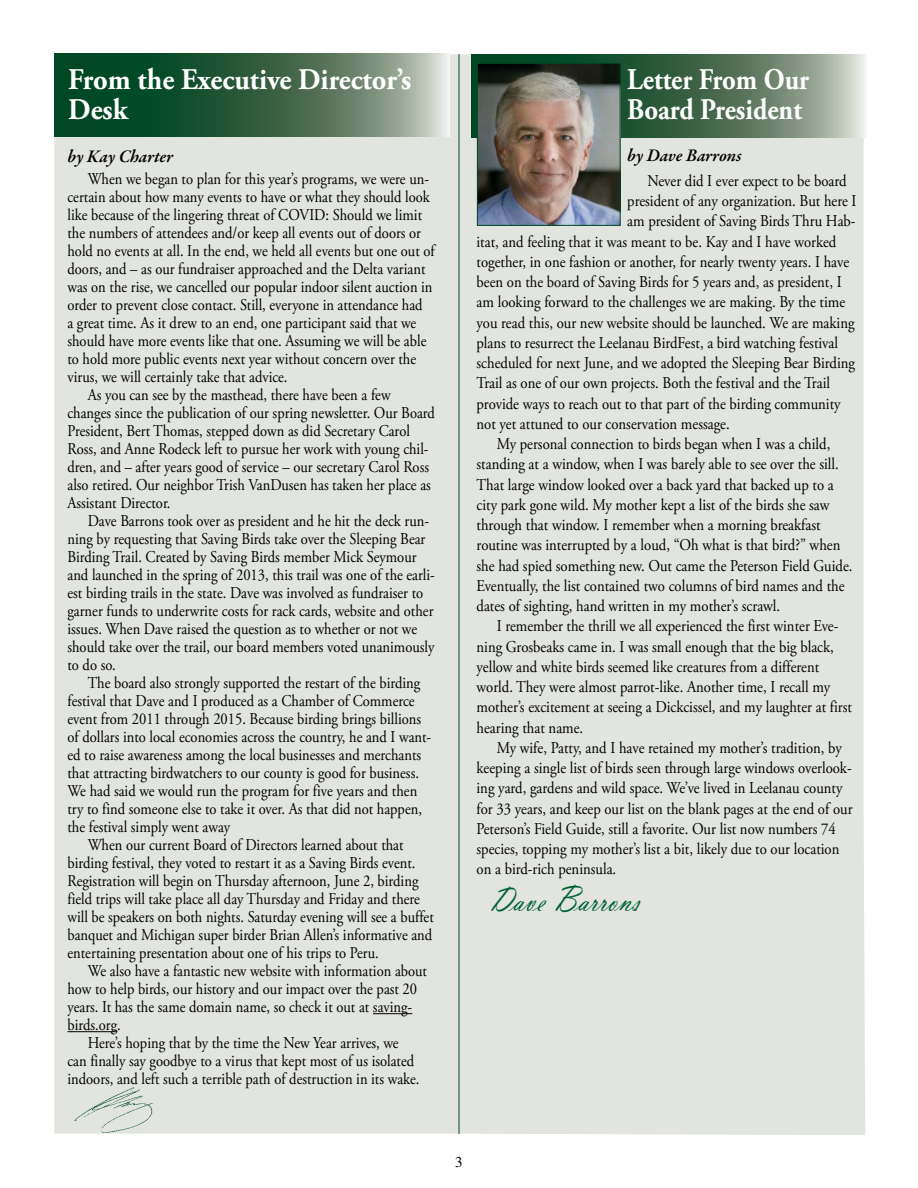
<style>
.page{position:relative;width:918px;height:1188px;background:#fff}
.page>*{position:absolute;margin:0;border:0;box-sizing:border-box;transform-origin:0 0}
.t1{font:37.5px "Vladimir Script";color:#006232;scale:.84 1}
.t2{font:700 30px/30px "Adobe Garamond Pro";color:#fff;scale:.95 1}
.t3{font:700 30px/30px "Adobe Garamond Pro";color:#fff;scale:.89 1}
.t4{font:italic 600 18px "Garamond Premr Pro";color:#000}
.t5{font:16.5px "Adobe Garamond Pro";color:#000;scale:.88 1}
.t6{font:16.5px "Adobe Garamond Pro";color:#000;scale:.89 1}
.t7{font:15px "Times";color:#000}
</style>
<div class="page">
<div style="left:54px;top:54px;width:811px;height:1081px;background:#e1e4df"></div>
<hr style="left:373px;top:1013px;width:39px;height:1px;background:#000">
<hr style="left:68px;top:1031px;width:49px;height:1px;background:#000">
<svg style="left:55px;top:53px;width:395px;height:83px;background:#416d51"></svg>
<svg style="left:471px;top:54px;width:395px;height:84px;background:#5d7d65"></svg>
<img style="left:479px;top:65px;width:139px;height:159px">
<div style="left:477px;top:63px;width:143px;height:163px;border:1px solid #004824"></div>
<img style="left:73px;top:1084px;width:84px;height:51px">
<hr style="left:459px;top:54px;width:1px;height:1080px;background:#004824">
<h2 class="t2" style="left:68px;top:65px;width:363px">From the Executive Director’s<br>Desk</h2>
<h2 class="t3" style="left:627px;top:65px;width:206px">Letter From Our<br>Board President</h2>
<p class="t4" style="left:627px;top:144px;width:116px">by Dave Barrons</p>
<p class="t6" style="left:647px;top:171px;width:225px">Never did I ever expect to be board</p>
<p class="t6" style="left:627px;top:191px;width:259px">president of any organization. But here I</p>
<p class="t6" style="left:627px;top:211px;width:258px">am president of Saving Birds Thru Hab-</p>
<p class="t6" style="left:477px;top:232px;width:406px">itat, and feeling that it was meant to be. Kay and I have worked</p>
<p class="t6" style="left:477px;top:252px;width:420px">together, in one fashion or another, for nearly twenty years. I have</p>
<p class="t6" style="left:477px;top:272px;width:412px">been on the board of Saving Birds for 5 years and, as president, I</p>
<p class="t6" style="left:477px;top:292px;width:416px">am looking forward to the challenges we are making. By the time</p>
<p class="t6" style="left:477px;top:313px;width:426px">you read this, our new website should be launched. We are making</p>
<p class="t6" style="left:477px;top:333px;width:408px">plans to resurrect the Leelanau BirdFest, a bird watching festival</p>
<p class="t6" style="left:477px;top:353px;width:427px">scheduled for next June, and we adopted the Sleeping Bear Birding</p>
<p class="t6" style="left:477px;top:373px;width:399px">Trail as one of our own projects. Both the festival and the Trail</p>
<p class="t6" style="left:477px;top:394px;width:411px">provide ways to reach out to that part of the birding community</p>
<p class="t6" style="left:477px;top:414px;width:286px">not yet attuned to our conservation message.</p>
<p class="t6" style="left:497px;top:434px;width:376px">My personal connection to birds began when I was a child,</p>
<p class="t6" style="left:477px;top:454px;width:409px">standing at a window, when I was barely able to see over the sill.</p>
<p class="t6" style="left:477px;top:475px;width:403px">That large window looked over a back yard that backed up to a</p>
<p class="t6" style="left:477px;top:495px;width:398px">city park gone wild. My mother kept a list of the birds she saw</p>
<p class="t6" style="left:477px;top:515px;width:388px">through that window. I remember when a morning breakfast</p>
<p class="t6" style="left:477px;top:535px;width:410px">routine was interrupted by a loud, “Oh what is that bird?” when</p>
<p class="t6" style="left:477px;top:556px;width:424px">she had spied something new. Out came the Peterson Field Guide.</p>
<p class="t6" style="left:477px;top:576px;width:415px">Eventually, the list contained two columns of bird names and the</p>
<p class="t6" style="left:477px;top:596px;width:343px">dates of sighting, hand written in my mother’s scrawl.</p>
<p class="t6" style="left:497px;top:616px;width:385px">I remember the thrill we all experienced the first winter Eve-</p>
<p class="t6" style="left:477px;top:637px;width:403px">ning Grosbeaks came in. I was small enough that the big black,</p>
<p class="t6" style="left:477px;top:657px;width:387px">yellow and white birds seemed like creatures from a different</p>
<p class="t6" style="left:477px;top:677px;width:399px">world. They were almost parrot-like. Another time, I recall my</p>
<p class="t6" style="left:477px;top:697px;width:423px">mother’s excitement at seeing a Dickcissel, and my laughter at first</p>
<p class="t6" style="left:477px;top:717px;width:121px">hearing that name.</p>
<p class="t6" style="left:497px;top:738px;width:389px">My wife, Patty, and I have retained my mother’s tradition, by</p>
<p class="t6" style="left:477px;top:758px;width:423px">keeping a single list of birds seen through large windows overlook-</p>
<p class="t6" style="left:477px;top:778px;width:413px">ing yard, gardens and wild space. We’ve lived in Leelanau county</p>
<p class="t6" style="left:477px;top:798px;width:424px">for 33 years, and keep our list on the blank pages at the end of our</p>
<p class="t6" style="left:477px;top:819px;width:405px">Peterson’s Field Guide, still a favorite. Our list now numbers 74</p>
<p class="t6" style="left:477px;top:839px;width:409px">species, topping my mother’s list a bit, likely due to our location</p>
<p class="t6" style="left:477px;top:859px;width:159px">on a bird-rich peninsula.</p>
<h1 class="t1" style="left:489px;top:877px;width:181px">Dave Barrons</h1>
<p class="t4" style="left:68px;top:145px;width:107px">by Kay Charter</p>
<p class="t5" style="left:88px;top:169px;width:389px">When we began to plan for this year’s programs, we were un-</p>
<p class="t5" style="left:67px;top:187px;width:413px">certain about how many events to have or what they should look</p>
<p class="t5" style="left:67px;top:205px;width:405px">like because of the lingering threat of COVID: Should we limit</p>
<p class="t5" style="left:67px;top:223px;width:403px">the numbers of attendees and/or keep all events out of doors or</p>
<p class="t5" style="left:67px;top:241px;width:419px">hold no events at all. In the end, we held all events but one out of</p>
<p class="t5" style="left:67px;top:259px;width:408px">doors, and – as our fundraiser approached and the Delta variant</p>
<p class="t5" style="left:67px;top:277px;width:416px">was on the rise, we cancelled our popular indoor silent auction in</p>
<p class="t5" style="left:67px;top:295px;width:405px">order to prevent close contact. Still, everyone in attendance had</p>
<p class="t5" style="left:67px;top:313px;width:398px">a great time. As it drew to an end, one participant said that we</p>
<p class="t5" style="left:67px;top:331px;width:409px">should have more events like that one. Assuming we will be able</p>
<p class="t5" style="left:67px;top:349px;width:398px">to hold more public events next year without concern over the</p>
<p class="t5" style="left:67px;top:367px;width:252px">virus, we will certainly take that advice.</p>
<p class="t5" style="left:88px;top:385px;width:346px">As you can see by the masthead, there have been a few</p>
<p class="t5" style="left:67px;top:403px;width:419px">changes since the publication of our spring newsletter. Our Board</p>
<p class="t5" style="left:67px;top:421px;width:391px">President, Bert Thomas, stepped down as did Secretary Carol</p>
<p class="t5" style="left:67px;top:439px;width:412px">Ross, and Anne Rodeck left to pursue her work with young chil-</p>
<p class="t5" style="left:67px;top:457px;width:412px">dren, and – after years good of service – our secretary Carol Ross</p>
<p class="t5" style="left:67px;top:475px;width:414px">also retired. Our neighbor Trish VanDusen has taken her place as</p>
<p class="t5" style="left:67px;top:493px;width:119px">Assistant Director.</p>
<p class="t5" style="left:88px;top:511px;width:390px">Dave Barrons took over as president and he hit the deck run-</p>
<p class="t5" style="left:67px;top:529px;width:408px">ning by requesting that Saving Birds take over the Sleeping Bear</p>
<p class="t5" style="left:67px;top:547px;width:398px">Birding Trail. Created by Saving Birds member Mick Seymour</p>
<p class="t5" style="left:67px;top:565px;width:419px">and launched in the spring of 2013, this trail was one of the earli-</p>
<p class="t5" style="left:67px;top:583px;width:406px">est birding trails in the state. Dave was involved as fundraiser to</p>
<p class="t5" style="left:67px;top:601px;width:417px">garner funds to underwrite costs for rack cards, website and other</p>
<p class="t5" style="left:67px;top:619px;width:399px">issues. When Dave raised the question as to whether or not we</p>
<p class="t5" style="left:67px;top:637px;width:419px">should take over the trail, our board members voted unanimously</p>
<p class="t5" style="left:67px;top:655px;width:56px">to do so.</p>
<p class="t5" style="left:88px;top:673px;width:379px">The board also strongly supported the restart of the birding</p>
<p class="t5" style="left:67px;top:691px;width:396px">festival that Dave and I produced as a Chamber of Commerce</p>
<p class="t5" style="left:67px;top:709px;width:403px">event from 2011 through 2015. Because birding brings billions</p>
<p class="t5" style="left:67px;top:727px;width:415px">of dollars into local economies across the country, he and I want-</p>
<p class="t5" style="left:67px;top:745px;width:403px">ed to raise awareness among the local businesses and merchants</p>
<p class="t5" style="left:67px;top:763px;width:401px">that attracting birdwatchers to our county is good for business.</p>
<p class="t5" style="left:67px;top:781px;width:399px">We had said we would run the program for five years and then</p>
<p class="t5" style="left:67px;top:799px;width:404px">try to find someone else to take it over. As that did not happen,</p>
<p class="t5" style="left:67px;top:817px;width:187px">the festival simply went away</p>
<p class="t5" style="left:88px;top:835px;width:361px">When our current Board of Directors learned about that</p>
<p class="t5" style="left:67px;top:853px;width:397px">birding festival, they voted to restart it as a Saving Birds event.</p>
<p class="t5" style="left:67px;top:871px;width:400px">Registration will begin on Thursday afternoon, June 2, birding</p>
<p class="t5" style="left:67px;top:889px;width:402px">field trips will take place all day Thursday and Friday and there</p>
<p class="t5" style="left:67px;top:907px;width:418px">will be speakers on both nights. Saturday evening will see a buffet</p>
<p class="t5" style="left:67px;top:925px;width:416px">banquet and Michigan super birder Brian Allen’s informative and</p>
<p class="t5" style="left:67px;top:943px;width:355px">entertaining presentation about one of his trips to Peru.</p>
<p class="t5" style="left:88px;top:961px;width:387px">We also have a fantastic new website with information about</p>
<p class="t5" style="left:67px;top:979px;width:399px">how to help birds, our history and our impact over the past 20</p>
<p class="t5" style="left:67px;top:997px;width:393px">years. It has the same domain name, so check it out at saving-</p>
<p class="t5" style="left:67px;top:1015px;width:62px">birds.org.</p>
<p class="t5" style="left:88px;top:1033px;width:355px">Here’s hoping that by the time the New Year arrives, we</p>
<p class="t5" style="left:67px;top:1051px;width:396px">can finally say goodbye to a virus that kept most of us isolated</p>
<p class="t5" style="left:67px;top:1069px;width:402px">indoors, and left such a terrible path of destruction in its wake.</p>
<p class="t7" style="left:455px;top:1153px;width:9px">3</p>
</div>
